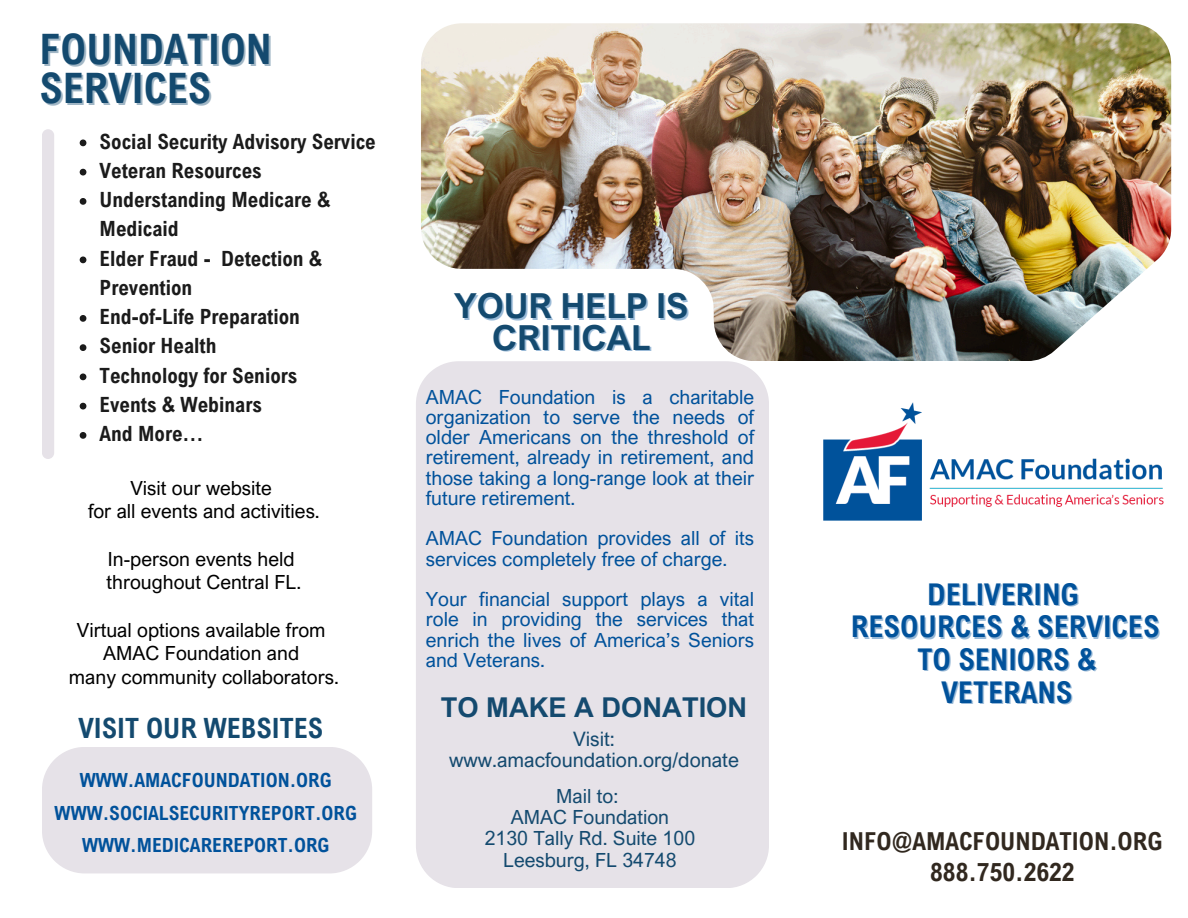
<style>
.page{position:relative;width:1188px;height:918px;background:#fff}
.page>*{position:absolute;margin:0;border:0;box-sizing:border-box;transform-origin:0 0}
.t1{font:700 42px "Arial Nova Cond";color:#144a6f}
.t2{font:700 34.5px "Arial Nova";color:#144a6f}
.t3{font:700 30px "Arial Nova Cond";color:#01529b}
.t4{font:700 27.9px "Arial Nova Cond";color:#144a6f}
.t5{font:700 27.3px "Arial MT Pro";color:#144a6f}
.t6{font:700 25.5px "Arial Nova Cond";color:#31281f}
.t7{font:700 24.75px "Arial Nova Cond";color:#31281f}
.t8{font:700 21px/29.2px "Arial Nova Cond";color:#1b1b1b}
.t9{font:19.95px "Arial Nova";color:#144a6f}
.t10{font:19.5px/20.2px "Arial Nova";color:#01529b;text-align:justify}
.t11{font:19.5px/23.7px "Arial Nova";color:#000;text-align:center}
.t12{font:700 19.5px/32.7px "Arial Nova Cond";color:#01529b;text-align:center}
.t13{font:19.5px "Arial Nova";color:#144a6f}
</style>
<div class="page">
<img style="left:421px;top:23px;width:750px;height:338px">
<img style="left:824px;top:402px;width:340px;height:118px">
<div style="left:416px;top:361px;width:353px;height:527px;background:#e6e2e8"></div>
<div style="left:42px;top:129px;width:12px;height:330px;background:#e6e2e8;border-radius:6px"></div>
<svg style="left:80px;top:140px;width:6px;height:6px"></svg>
<svg style="left:80px;top:169px;width:6px;height:7px"></svg>
<svg style="left:80px;top:198px;width:6px;height:7px"></svg>
<svg style="left:80px;top:257px;width:6px;height:6px"></svg>
<svg style="left:80px;top:315px;width:6px;height:7px"></svg>
<svg style="left:80px;top:344px;width:6px;height:7px"></svg>
<svg style="left:80px;top:374px;width:6px;height:6px"></svg>
<svg style="left:80px;top:403px;width:6px;height:7px"></svg>
<svg style="left:80px;top:432px;width:6px;height:7px"></svg>
<div style="left:42px;top:747px;width:330px;height:126px;background:#e6e2e8"></div>
<p class="t1" style="left:40px;top:23px;width:234px">FOUNDATION</p>
<p class="t1" style="left:40px;top:62px;width:173px">SERVICES</p>
<h2 class="t8" style="left:100px;top:126px;width:278px">Social Security Advisory Service</h2>
<p class="t8" style="left:100px;top:155px;width:164px">Veteran Resources</p>
<p class="t8" style="left:100px;top:184px;width:232px">Understanding Medicare &amp;<br>Medicaid</p>
<p class="t8" style="left:100px;top:243px;width:224px">Elder Fraud - Detection &amp;<br>Prevention</p>
<h3 class="t8" style="left:100px;top:301px;width:202px">End-of-Life Preparation</h3>
<p class="t8" style="left:100px;top:331px;width:118px">Senior Health</p>
<p class="t8" style="left:100px;top:360px;width:199px">Technology for Seniors</p>
<p class="t8" style="left:100px;top:389px;width:164px">Events &amp; Webinars</p>
<p class="t8" style="left:100px;top:418px;width:105px">And More...</p>
<h4 class="t11" style="left:88px;top:476px;width:233px">Visit our website<br>for all events and activities.</h4>
<p class="t11" style="left:107px;top:546px;width:196px;text-align:left">In-person events held throughout Central FL.</p>
<p class="t11" style="left:69px;top:617px;width:271px">Virtual options available from<br>AMAC Foundation and<br>many community collaborators.</p>
<h3 class="t4" style="left:78px;top:711px;width:246px">VISIT OUR WEBSITES</h3>
<p class="t12" style="left:55px;top:763px;width:304px">WWW.AMACFOUNDATION.ORG<br>WWW.SOCIALSECURITYREPORT.ORG<br>WWW.MEDICAREREPORT.ORG</p>
<p class="t2" style="left:454px;top:284px;width:236px">YOUR HELP IS</p>
<p class="t2" style="left:492px;top:316px;width:160px">CRITICAL</p>
<p class="t10" style="left:426px;top:386px;width:330px">AMAC Foundation is a charitable organization to serve the needs of older Americans on the threshold of retirement, already in retirement, and those taking a long-range look at their future retirement.</p>
<p class="t10" style="left:426px;top:528px;width:330px">AMAC Foundation provides all of its services completely free of charge.</p>
<p class="t10" style="left:426px;top:589px;width:330px">Your financial support plays a vital role in providing the services that enrich the lives of America’s Seniors and Veterans.</p>
<p class="t5" style="left:441px;top:697px;width:308px">TO MAKE A DONATION</p>
<h5 class="t9" style="left:573px;top:726px;width:43px">Visit:</h5>
<p class="t9" style="left:449px;top:748px;width:291px">www.amacfoundation.org/donate</p>
<p class="t13" style="left:556px;top:783px;width:63px">Mail to:</p>
<p class="t13" style="left:511px;top:805px;width:160px">AMAC Foundation</p>
<p class="t13" style="left:485px;top:826px;width:212px">2130 Tally Rd. Suite 100</p>
<h3 class="t13" style="left:503px;top:848px;width:175px">Leesburg, FL 34748</h3>
<p class="t3" style="left:927px;top:575px;width:153px">DELIVERING</p>
<p class="t3" style="left:851px;top:608px;width:310px">RESOURCES &amp; SERVICES</p>
<p class="t3" style="left:917px;top:641px;width:181px">TO SENIORS &amp;</p>
<p class="t3" style="left:941px;top:673px;width:133px">VETERANS</p>
<p class="t7" style="left:842px;top:826px;width:322px">INFO@AMACFOUNDATION.ORG</p>
<p class="t6" style="left:930px;top:856px;width:146px">888.750.2622</p>
</div>
